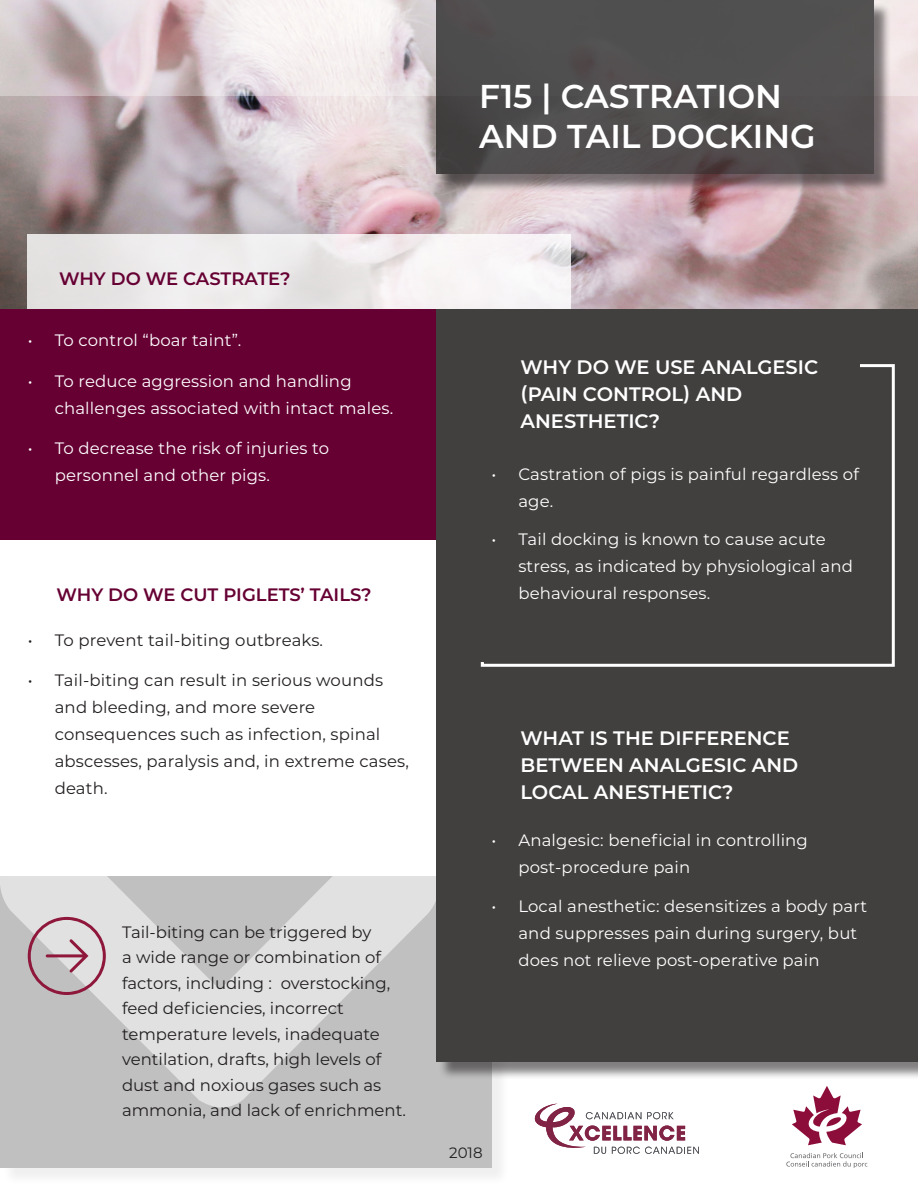
<style>
.page{position:relative;width:918px;height:1188px;background:#fff}
.page>*{position:absolute;margin:0;border:0;box-sizing:border-box;transform-origin:0 0}
.t1{font:600 33px "Montserrat";color:#fff}
.t2{font:600 19.5px/27px "Montserrat";color:#fff}
.t3{font:600 18px "Montserrat";color:#603}
.t4{font:16.5px/27px "Montserrat";letter-spacing:.01em;color:#fff}
.t5{font:16.5px/25.5px "Montserrat";color:#231f20}
.t6{font:15px "Montserrat";color:#231f20}
</style>
<div class="page">
<img style="left:0;top:96px;width:917px;height:213px">
<div style="left:0;top:309px;width:918px;height:231px;background:#603"></div>
<div style="left:2px;top:878px;width:508px;height:308px;background:#231f20;opacity:.24"></div>
<div style="left:0;top:876px;width:491px;height:291px;background:#c0c0c0"></div>
<svg style="left:0;top:0;width:918px;height:96px"></svg>
<svg style="left:786px;top:1153px;width:81px;height:15px"></svg>
<svg style="left:792px;top:1086px;width:70px;height:59px"></svg>
<svg style="left:534px;top:1104px;width:165px;height:50px"></svg>
<svg style="left:0;top:876px;width:436px;height:232px"></svg>
<div style="left:439px;top:311px;width:479px;height:770px;background:#231f20;opacity:.57"></div>
<div style="left:436px;top:309px;width:482px;height:753px;background:#42403f"></div>
<div style="left:481px;top:364px;width:414px;height:303px;border:3px solid #fff"></div>
<div style="left:443px;top:340px;width:417px;height:322px;background:#42403f"></div>
<svg style="left:27px;top:234px;width:543px;height:75px;fill:#efedee"></svg>
<div style="left:439px;top:2px;width:453px;height:190px;background:#231f20;opacity:.75"></div>
<div style="left:436px;top:0;width:437px;height:174px;background:#504f50"></div>
<svg style="left:28px;top:917px;width:78px;height:78px"></svg>
<p class="t1" style="left:479px;top:73px;width:304px">F15 | CASTRATION</p>
<p class="t1" style="left:479px;top:112px;width:338px">AND TAIL DOCKING</p>
<p class="t3" style="left:59px;top:266px;width:233px">WHY DO WE CASTRATE?</p>
<p class="t4" style="left:28px;top:326px;width:215px">• To control “boar taint”.</p>
<p class="t4" style="left:55px;top:367px;width:340px;text-indent:-27px">• To reduce aggression and handling challenges associated with intact males.</p>
<p class="t4" style="left:55px;top:434px;width:276px;text-indent:-27px">• To decrease the risk of injuries to personnel and other pigs.</p>
<p class="t3" style="left:57px;top:581px;width:316px">WHY DO WE CUT PIGLETS’ TAILS?</p>
<p class="t5" style="left:28px;top:627px;width:297px">• To prevent tail-biting outbreaks.</p>
<p class="t5" style="left:55px;top:666px;width:356px;line-height:27px;text-indent:-27px">• Tail-biting can result in serious wounds and bleeding, and more severe consequences such as infection, spinal abscesses, paralysis and, in extreme cases, death.</p>
<p class="t5" style="left:122px;top:919px;width:286px">Tail-biting can be triggered by<br>a wide range or combination of factors, including : overstocking, feed deficiencies, incorrect temperature levels, inadequate ventilation, drafts, high levels of dust and noxious gases such as ammonia, and lack of enrichment.</p>
<p class="t2" style="left:521px;top:353px;width:299px">WHY DO WE USE ANALGESIC (PAIN CONTROL) AND<br>ANESTHETIC?</p>
<p class="t4" style="left:518px;top:460px;width:342px;text-indent:-27px">• Castration of pigs is painful regardless of age.</p>
<p class="t4" style="left:518px;top:525px;width:336px;text-indent:-27px">• Tail docking is known to cause acute stress, as indicated by physiological and behavioural responses.</p>
<p class="t2" style="left:521px;top:724px;width:279px">WHAT IS THE DIFFERENCE<br>BETWEEN ANALGESIC AND<br>LOCAL ANESTHETIC?</p>
<p class="t4" style="left:518px;top:826px;width:291px;text-indent:-27px">• Analgesic: beneficial in controlling post-procedure pain</p>
<p class="t4" style="left:518px;top:892px;width:350px;text-indent:-27px">• Local anesthetic: desensitizes a body part and suppresses pain during surgery, but does not relieve post-operative pain</p>
<p class="t6" style="left:449px;top:1143px;width:35px">2018</p>
</div>
